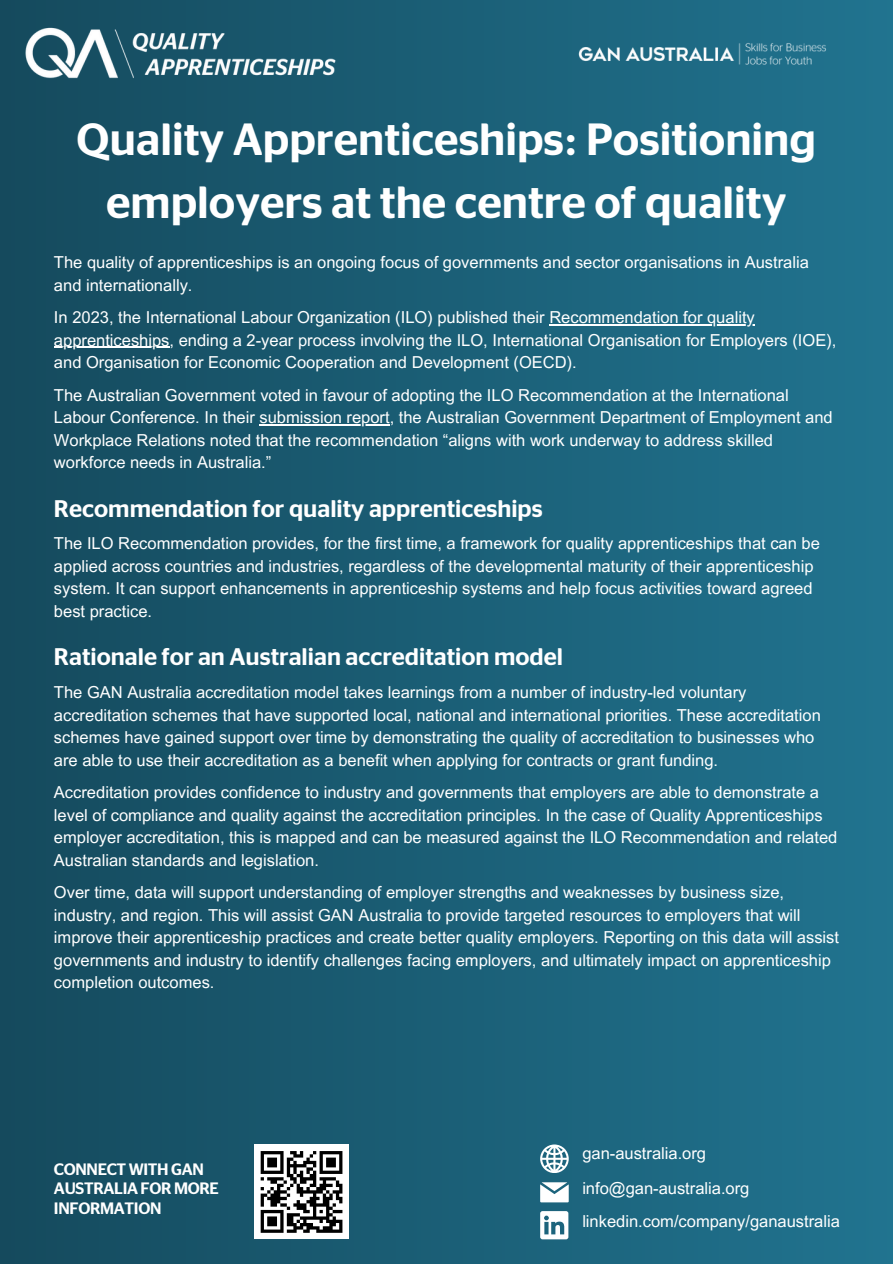
<style>
.page{position:relative;width:893px;height:1264px;background:#fff}
.page>*{position:absolute;margin:0;border:0;box-sizing:border-box;transform-origin:0 0}
.t1{font:500 45px/63px "Stag Sans";color:#fff;text-align:center}
.t2{font:500 24px "Stag Sans";color:#fff}
.t3{font:16.5px/22.5px "Arial MT Pro";color:#fff}
.t4{font:500 16.5px/19.2px "Stag Sans";letter-spacing:-.02em;color:#fff}
</style>
<div class="page">
<div style="left:0;top:0;width:892px;height:1263px;background:linear-gradient(to right,#154a5d,#217490)"></div>
<img style="left:11px;top:14px;width:339px;height:81px">
<img style="left:565px;top:33px;width:274px;height:42px">
<svg style="left:540px;top:1182px;width:28px;height:20px"></svg>
<svg style="left:540px;top:1211px;width:28px;height:28px"></svg>
<svg style="left:540px;top:1144px;width:28px;height:28px"></svg>
<div style="left:254px;top:1144px;width:95px;height:95px;background:#fff"></div>
<svg style="left:261px;top:1151px;width:81px;height:81px"></svg>
<hr style="left:316px;top:1229px;width:26px;height:3px;background:#000">
<hr style="left:549px;top:324px;width:205px;height:1px;background:#fff">
<hr style="left:54px;top:347px;width:115px;height:1px;background:#fff">
<hr style="left:259px;top:424px;width:130px;height:1px;background:#fff">
<p class="t1" style="left:77px;top:110px;width:741px">Quality Apprenticeships: Positioning employers at the centre of quality</p>
<h2 class="t3" style="left:54px;top:253px;width:756px">The quality of apprenticeships is an ongoing focus of governments and sector organisations in Australia and internationally.</h2>
<p class="t3" style="left:54px;top:308px;width:702px">In 2023, the International Labour Organization (ILO) published their Recommendation for quality</p>
<p class="t3" style="left:54px;top:330px;width:783px">apprenticeships, ending a 2-year process involving the ILO, International Organisation for Employers (IOE), and Organisation for Economic Cooperation and Development (OECD).</p>
<p class="t3" style="left:54px;top:385px;width:780px">The Australian Government voted in favour of adopting the ILO Recommendation at the International<br>Labour Conference. In their submission report, the Australian Government Department of Employment and</p>
<p class="t3" style="left:54px;top:430px;width:720px">Workplace Relations noted that the recommendation “aligns with work underway to address skilled workforce needs in Australia.”</p>
<p class="t2" style="left:54px;top:497px;width:490px">Recommendation for quality apprenticeships</p>
<p class="t3" style="left:54px;top:534px;width:767px">The ILO Recommendation provides, for the first time, a framework for quality apprenticeships that can be applied across countries and industries, regardless of the developmental maturity of their apprenticeship system. It can support enhancements in apprenticeship systems and help focus activities toward agreed best practice.</p>
<h3 class="t2" style="left:54px;top:646px;width:510px">Rationale for an Australian accreditation model</h3>
<p class="t3" style="left:54px;top:683px;width:768px">The GAN Australia accreditation model takes learnings from a number of industry-led voluntary accreditation schemes that have supported local, national and international priorities. These accreditation schemes have gained support over time by demonstrating the quality of accreditation to businesses who are able to use their accreditation as a benefit when applying for contracts or grant funding.</p>
<p class="t3" style="left:54px;top:783px;width:784px">Accreditation provides confidence to industry and governments that employers are able to demonstrate a level of compliance and quality against the accreditation principles. In the case of Quality Apprenticeships employer accreditation, this is mapped and can be measured against the ILO Recommendation and related Australian standards and legislation.</p>
<p class="t3" style="left:54px;top:883px;width:786px">Over time, data will support understanding of employer strengths and weaknesses by business size, industry, and region. This will assist GAN Australia to provide targeted resources to employers that will improve their apprenticeship practices and create better quality employers. Reporting on this data will assist governments and industry to identify challenges facing employers, and ultimately impact on apprenticeship completion outcomes.</p>
<p class="t4" style="left:54px;top:1160px;width:166px">CONNECT WITH GAN<br>AUSTRALIA FOR MORE<br>INFORMATION</p>
<p class="t3" style="left:582px;top:1144px;width:125px">gan-australia.org</p>
<h1 class="t3" style="left:582px;top:1178px;width:169px">info@gan-australia.org</h1>
<p class="t3" style="left:582px;top:1211px;width:259px">linkedin.com/company/ganaustralia</p>
</div>
